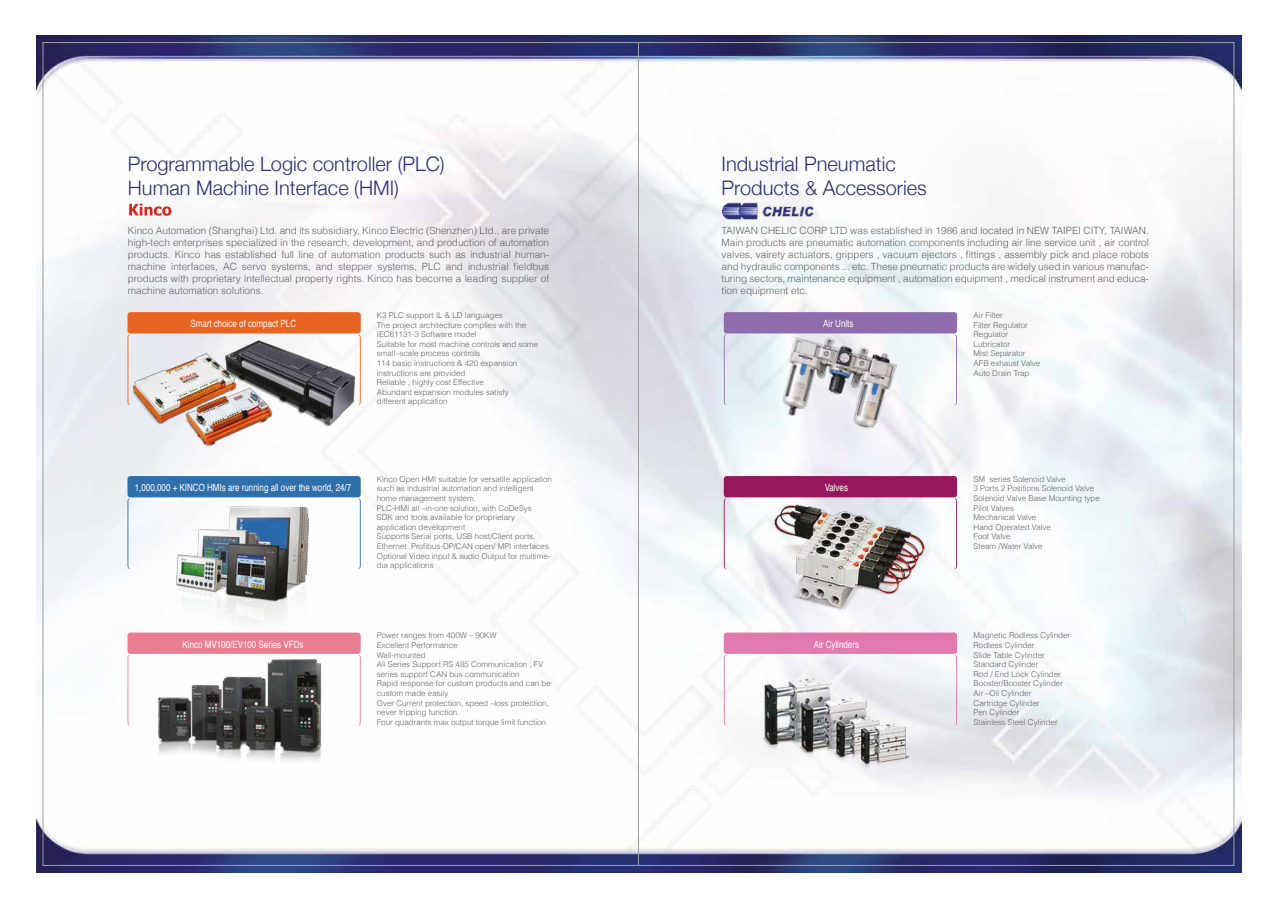
<style>
.page{position:relative;width:1276px;height:908px;background:#fff}
.page>*{position:absolute;margin:0;border:0;box-sizing:border-box;transform-origin:0 0}
.t1{font:300 20px/24px "Helvetica Neue";color:#2b3074}
.t2{font:300 10px/12px "Helvetica";color:#646363;text-align:justify}
.t3{font:10px "Helvetica";color:#fff;scale:.8 1}
.t4{font:300 8px/9.6px "Helvetica";color:#646363}
</style>
<div class="page">
<img style="left:36px;top:35px;width:1205px;height:836px">
<div style="left:127px;top:312px;width:234px;height:17px;background:#e76321"></div>
<img style="left:125px;top:329px;width:241px;height:139px">
<svg style="left:127px;top:476px;width:234px;height:93px"></svg>
<img style="left:157px;top:499px;width:169px;height:133px">
<svg style="left:127px;top:632px;width:234px;height:93px"></svg>
<img style="left:150px;top:658px;width:181px;height:121px">
<svg style="left:129px;top:203px;width:42px;height:13px"></svg>
<img style="left:722px;top:203px;width:95px;height:16px">
<svg style="left:724px;top:312px;width:233px;height:93px"></svg>
<svg style="left:724px;top:476px;width:233px;height:93px"></svg>
<svg style="left:724px;top:632px;width:233px;height:93px"></svg>
<img style="left:773px;top:332px;width:131px;height:103px">
<img style="left:766px;top:493px;width:166px;height:124px">
<img style="left:741px;top:668px;width:182px;height:112px">
<hr style="left:638px;top:43px;width:1px;height:822px;background:#a09f9f">
<h1 class="t1" style="left:128px;top:151px;width:318px">Programmable Logic controller (PLC)<br>Human Machine Interface (HMI)</h1>
<p class="t2" style="left:128px;top:224px;width:423px">Kinco Automation (Shanghai) Ltd. and its subsidiary, Kinco Electric (Shenzhen) Ltd., are private high-tech enterprises specialized in the research, development, and production of automation products. Kinco has established full line of automation products such as industrial human&shy;machine interfaces, AC servo systems, and stepper systems, PLC and industrial fieldbus products with proprietary intellectual property rights. Kinco has become a leading supplier of machine automation solutions.</p>
<p class="t3" style="left:190px;top:316px;width:134px">Smart choice of compact PLC</p>
<p class="t4" style="left:377px;top:310px;width:163px">K3 PLC support IL &amp; LD languages<br>The project architecture complies with the IEC61131-3 Software model<br>Suitable for most machine controls and some small–scale process controls<br>114 basic instructions &amp; 420 expansion instructions are provided<br>Reliable , highly cost Effective<br>Abundant expansion modules satisfy different application</p>
<p class="t3" style="left:135px;top:479px;width:272px">1,000,000 + KINCO HMIs are running all over the world, 24/7</p>
<p class="t3" style="left:183px;top:636px;width:153px">Kinco MV100/EV100 Series VFDs</p>
<p class="t4" style="left:377px;top:473px;width:177px">Kinco Open HMI suitable for versatile application such as industrial automation and intelligent home management system.<br>PLC-HMI all –in-one solution, with CoDeSys<br>SDK and tools available for proprietary application development<br>Supports Serial ports, USB host/Client ports, Ethernet ,Profibus-DP/CAN open/ MPI interfaces Optional Video input &amp; audio Output for multime&shy;dia applications</p>
<p class="t4" style="left:377px;top:630px;width:175px">Power ranges from 400W – 90KW<br>Excellent Performance<br>Wall-mounted<br>All Series Support RS 485 Communication , FV series support CAN bus communication<br>Rapid response for custom products and can be custom made easily<br>Over Current protection, speed –loss protection, never tripping function.<br>Four quadrants max output torque limit function</p>
<h1 class="t1" style="left:721px;top:151px;width:207px">Industrial Pneumatic<br>Products &amp; Accessories</h1>
<p class="t2" style="left:721px;top:224px;width:429px">TAIWAN CHELIC CORP LTD was established in 1986 and located in NEW TAIPEI CITY, TAIWAN.<br>Main products are pneumatic automation components including air line service unit , air control valves, vairety actuators, grippers , vacuum ejectors , fittings , assembly pick and place robots and hydraulic components ... etc. These pneumatic products are widely used in various manufac&shy;turing sectors, maintenance equipment , automation equipment , medical instrument and educa&shy;tion equipment etc.</p>
<p class="t3" style="left:823px;top:316px;width:39px">Air Units</p>
<p class="t3" style="left:824px;top:479px;width:31px">Valves</p>
<p class="t3" style="left:813px;top:636px;width:58px">Air Cylinders</p>
<p class="t4" style="left:973px;top:310px;width:68px">Air Filter<br>Filter Regulator<br>Regulator<br>Lubricator<br>Mist Separator<br>AFB exhaust Valve<br>Auto Drain Trap</p>
<p class="t4" style="left:973px;top:473px;width:128px">SM series Solenoid Valve<br>3 Ports 2 Positions Solenoid Valve<br>Solenoid Valve Base Mounting type<br>Pilot Valves<br>Mechanical Valve<br>Hand Operated Valve<br>Foot Valve<br>Steam /Water Valve</p>
<p class="t4" style="left:973px;top:630px;width:98px">Magnetic Rodless Cylinder<br>Rodless Cylinder<br>Slide Table Cylinder<br>Standard Cylinder<br>Rod / End Lock Cylinder<br>Booster/Booster Cylinder<br>Air –Oil Cylinder<br>Cartridge Cylinder<br>Pen Cylinder<br>Stainless Steel Cylinder</p>
</div>
